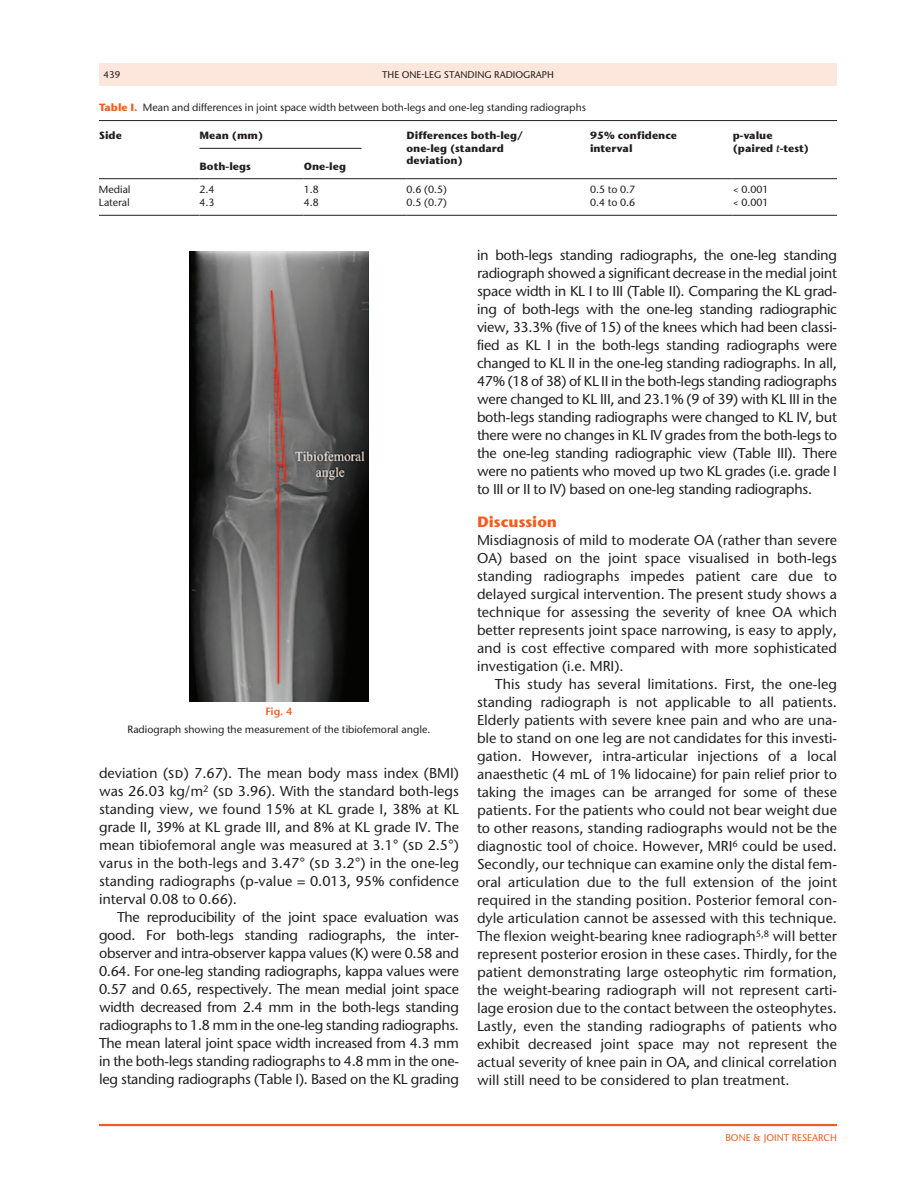
<style>
.page{position:relative;width:918px;height:1188px;background:#fff}
.page>*{position:absolute;margin:0;border:0;box-sizing:border-box;transform-origin:0 0}
.t1{font:700 15px "Stone Sans ITC Pro";color:#f25d23}
.t2{font:500 14.25px/18px "Stone Sans ITC Pro";color:#231f20;text-align:justify}
.t3{font:500 10.5px "Stone Sans ITC Pro";color:#231f20}
.t4{font:700 10.5px/12.8px "Stone Sans ITC Pro";color:#231f20}
.t5{font:600 10.5px "Stone Sans ITC Pro";color:#f25d23}
.t6{font:500 9.75px "Stone Sans ITC Pro";color:#231f20}
.t7{font:500 9.75px "Stone Sans ITC Pro";color:#f25d23}
.s1{font-weight:700;color:#f25d23}
.s2{font-weight:600;font-style:italic}
</style>
<div class="page">
<div style="left:99px;top:63px;width:738px;height:23px;background:#fde7dc"></div>
<hr style="left:99px;top:1124px;width:738px;height:2px;background:#f25d23">
<hr style="left:99px;top:120px;width:738px;height:1px;background:#231f20">
<hr style="left:99px;top:215px;width:101px;height:1px;background:#231f20">
<hr style="left:200px;top:215px;width:104px;height:1px;background:#231f20">
<hr style="left:304px;top:215px;width:102px;height:1px;background:#231f20">
<hr style="left:406px;top:215px;width:184px;height:1px;background:#231f20">
<hr style="left:590px;top:215px;width:143px;height:1px;background:#231f20">
<hr style="left:733px;top:215px;width:104px;height:1px;background:#231f20">
<hr style="left:99px;top:178px;width:101px;height:1px;background:#231f20">
<hr style="left:406px;top:178px;width:184px;height:1px;background:#231f20">
<hr style="left:590px;top:178px;width:143px;height:1px;background:#231f20">
<hr style="left:733px;top:178px;width:104px;height:1px;background:#231f20">
<hr style="left:200px;top:178px;width:104px;height:1px;background:#231f20">
<hr style="left:304px;top:178px;width:102px;height:1px;background:#231f20">
<hr style="left:200px;top:148px;width:162px;height:1px;background:#231f20">
<img style="left:189px;top:252px;width:180px;height:450px">
<p class="t6" style="left:104px;top:68px;width:18px">439</p>
<p class="t6" style="left:382px;top:68px;width:173px">The One-leg standing radiograph</p>
<p class="t3" style="left:99px;top:101px;width:489px"><span class="s1">Table I.</span> Mean and differences in joint space width between both-legs and one-leg standing radiographs</p>
<p class="t4" style="left:99px;top:129px;width:24px">Side</p>
<p class="t4" style="left:200px;top:129px;width:65px">Mean (mm)</p>
<p class="t4" style="left:406px;top:129px;width:118px">Differences both-leg/ one-leg (standard deviation)</p>
<p class="t4" style="left:590px;top:129px;width:89px">95% confidence interval</p>
<p class="t4" style="left:733px;top:129px;width:78px">p-value (paired <span class="s2">t</span>-test)</p>
<p class="t4" style="left:199px;top:160px;width:53px">Both-legs</p>
<p class="t4" style="left:304px;top:160px;width:44px">One-leg</p>
<p class="t3" style="left:99px;top:182px;width:33px">Medial</p>
<p class="t3" style="left:199px;top:182px;width:17px">2.4</p>
<p class="t3" style="left:304px;top:182px;width:17px">1.8</p>
<p class="t3" style="left:406px;top:182px;width:42px">0.6 (0.5)</p>
<p class="t3" style="left:590px;top:182px;width:47px">0.5 to 0.7</p>
<p class="t3" style="left:733px;top:182px;width:37px">&lt; 0.001</p>
<p class="t3" style="left:99px;top:196px;width:33px">Lateral</p>
<p class="t3" style="left:199px;top:196px;width:17px">4.3</p>
<p class="t3" style="left:304px;top:196px;width:17px">4.8</p>
<p class="t3" style="left:406px;top:196px;width:42px">0.5 (0.7)</p>
<p class="t3" style="left:590px;top:196px;width:47px">0.4 to 0.6</p>
<p class="t3" style="left:733px;top:196px;width:37px">&lt; 0.001</p>
<p class="t5" style="left:265px;top:705px;width:29px">Fig. 4</p>
<p class="t3" style="left:128px;top:723px;width:304px">Radiograph showing the measurement of the tibiofemoral angle.</p>
<p class="t2" style="left:99px;top:764px;width:362px">deviation (sd) 7.67). The mean body mass index (BM I) was 26.03 kg/m<sup>2</sup> (sd 3.96). With the standard both-legs standing view, we found 15% at KL grade I, 38% at KL grade II, 39% at KL grade III, and 8% at KL grade IV. The mean tibiofemoral angle was measured at 3.1° (sd 2.5°) varus in the both-legs and 3.47° (sd 3.2°) in the one-leg standing radiographs (p-value = 0.013, 95% confidence interval 0.08 to 0.66).</p>
<p class="t2" style="left:99px;top:908px;width:362px;text-indent:18px">The reproducibility of the joint space evaluation was good. For both-legs standing radiographs, the inter&shy;observer and intra-observer kappa values (K) were 0.58 and 0.64. For one-leg standing radiographs, kappa values were 0.57 and 0.65, respectively. The mean medial joint space width decreased from 2.4 mm in the both-legs standing radiographs to 1.8 mm in the one-leg standing radiographs.<br>The mean lateral joint space width increased from 4.3 mm in the both-legs standing radiographs to 4.8 mm in the one&shy;leg standing radiographs (Table I). Based on the KL grading</p>
<p class="t2" style="left:477px;top:246px;width:362px">in both-legs standing radiographs, the one-leg standing radiograph showed a significant decrease in the medial joint space width in KL I to III (Table II). Comparing the KL grad&shy;ing of both-legs with the one-leg standing radiographic view, 33.3% (five of 15) of the knees which had been classi&shy;fied as KL I in the both-legs standing radiographs were changed to KL II in the one-leg standing radiographs. In all, 47% (18 of 38) of KL II in the both-legs standing radiographs were changed to KL III, and 23.1% (9 of 39) with KL III in the both-legs standing radiographs were changed to KL IV, but there were no changes in KL IV grades from the both-legs to the one-leg standing radiographic view (Table III). There were no patients who moved up two KL grades (i.e. grade I to III or II to IV) based on one-leg standing radiographs.</p>
<p class="t1" style="left:477px;top:512px;width:82px">Discussion</p>
<p class="t2" style="left:477px;top:531px;width:362px">M isdiagnosis of mild to moderate OA (rather than severe OA) based on the joint space visualised in both-legs standing radiographs impedes patient care due to delayed surgical intervention. The present study shows a technique for assessing the severity of knee OA which better represents joint space narrowing, is easy to apply, and is cost effective compared with more sophisticated investigation (i.e. MRI).</p>
<p class="t2" style="left:477px;top:675px;width:362px;text-indent:18px">This study has several limitations. First, the one-leg standing radiograph is not applicable to all patients.<br>Elderly patients with severe knee pain and who are una&shy;ble to stand on one leg are not candidates for this investi&shy;gation. However, intra-articular injections of a local anaesthetic (4 mL of 1% lidocaine) for pain relief prior to taking the images can be arranged for some of these patients. For the patients who could not bear weight due to other reasons, standing radiographs would not be the diagnostic tool of choice. H owever, MRI<sup>6</sup> could be used.<br>Secondly, our technique can examine only the distal fem&shy;oral articulation due to the full extension of the joint required in the standing position. Posterior femoral con&shy;dyle articulation cannot be assessed with this technique.<br>The flexion weight-bearing knee radiograph<sup>5,8</sup> will better represent posterior erosion in these cases. Thirdly, for the patient demonstrating large osteophytic rim formation, the weight-bearing radiograph will not represent carti&shy;lage erosion due to the contact between the osteophytes.<br>Lastly, even the standing radiographs of patients who exhibit decreased joint space may not represent the actual severity of knee pain in OA, and clinical correlation will still need to be considered to plan treatment.</p>
<p class="t7" style="left:725px;top:1132px;width:73px">BONE &amp; JOINT RESEAR</p>
<p class="t7" style="left:824px;top:1132px;width:13px">CH</p>
</div>
